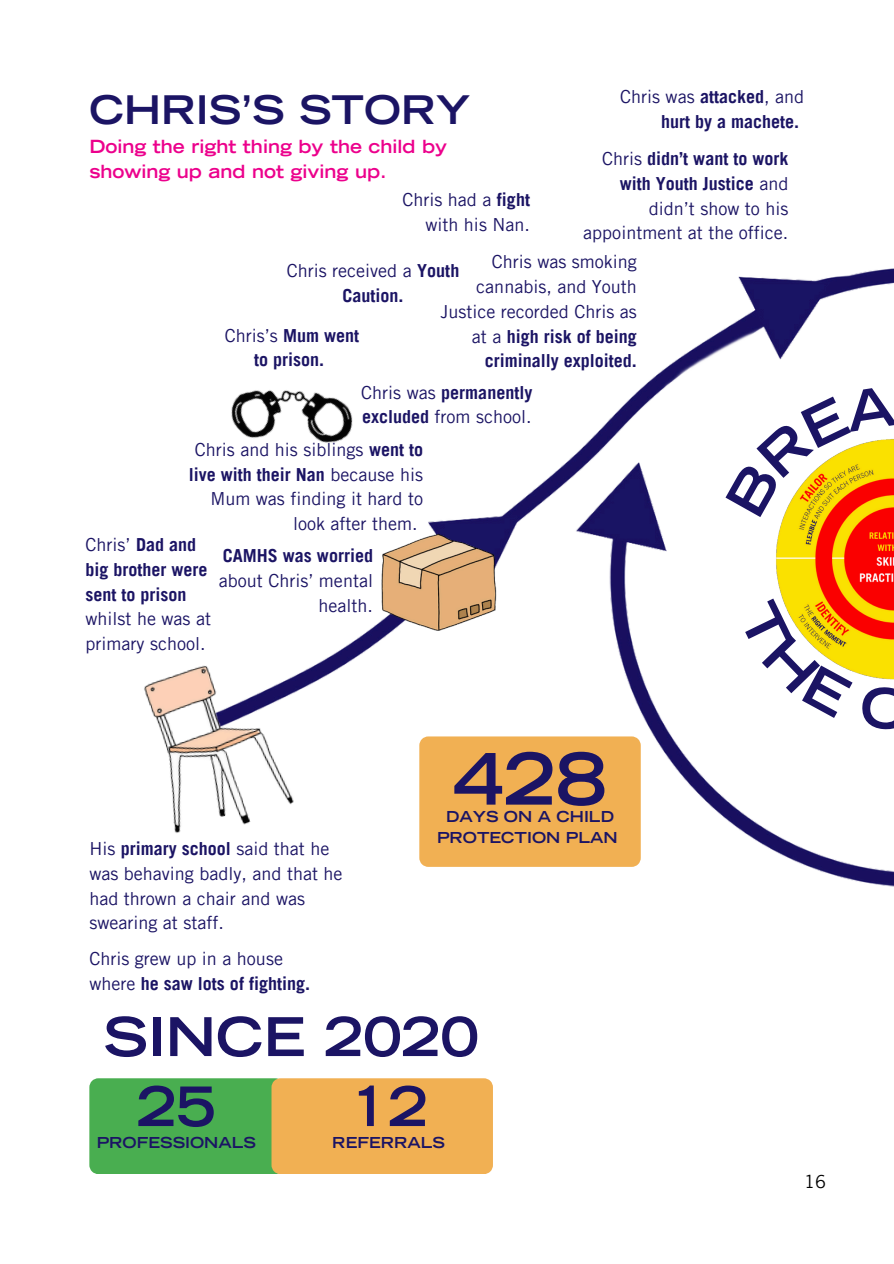
<style>
.page{position:relative;width:894px;height:1264px;background:#fff}
.page>*{position:absolute;margin:0;border:0;box-sizing:border-box;transform-origin:0 0}
.t1{font:700 expanded 70.95px "Trade Gothic LT Std";color:#1b1464}
.t2{font:700 expanded 54.3px "Trade Gothic LT Std";color:#1b1464}
.t3{font:700 expanded 53.4px "Trade Gothic LT Std";color:#1b1464}
.t4{font:700 expanded 39.15px "Trade Gothic LT Std";color:#1b1464}
.t5{font:18px/24.8px "Trade Gothic LT Pro";color:#1b1464}
.t6{font:700 18px/24.8px "Trade Gothic LT Pro";color:#1b1464;text-align:center}
.t7{font:700 expanded 18px/24.8px "Trade Gothic LT Std";color:#ec008c}
.t8{font:18px "Trade Gothic LT Pro";color:#000}
.t9{font:700 expanded 15px "Trade Gothic LT Std";color:#1b1464}
.s1{font-weight:700}
.s2{font-weight:400}
</style>
<div class="page">
<img style="left:336px;top:268px;width:557px;height:619px">
<img style="left:707px;top:425px;width:186px;height:270px">
<svg style="left:89px;top:1078px;width:403px;height:96px;background:#a5af52"></svg>
<img style="left:231px;top:322px;width:142px;height:167px">
<img style="left:144px;top:652px;width:192px;height:181px">
<img style="left:342px;top:496px;width:194px;height:230px">
<svg style="left:737px;top:598px;width:116px;height:120px"></svg>
<svg style="left:860px;top:685px;width:33px;height:45px"></svg>
<svg style="left:724px;top:384px;width:170px;height:133px"></svg>
<p class="t4" style="left:89px;top:95px;width:382px">CHRIS’S STORY</p>
<h1 class="t5" style="left:620px;top:87px;width:185px">Chris was <span class="s1">attacked</span>, and</h1>
<h1 class="t6" style="left:661px;top:112px;width:140px">hurt by a machete.</h1>
<p class="t7" style="left:89px;top:137px;width:359px">Doing the right thing by the child by showing up and not giving up.</p>
<h5 class="t5" style="left:583px;top:149px;width:206px;text-align:right">Chris <span class="s1">didn’t want to work with Youth Justice</span> and didn’t show to his appointment at the office.</h5>
<h5 class="t5" style="left:402px;top:190px;width:129px;text-align:right">Chris had a <span class="s1">fight </span>with his Nan.</h5>
<h5 class="t5" style="left:286px;top:261px;width:174px;text-align:center">Chris received a <span class="s1">Youth<br>Caution.</span></h5>
<p class="t5" style="left:440px;top:252px;width:198px;text-align:right">Chris was smoking cannabis, and Youth<br>Justice recorded Chris as at a <span class="s1">high risk of being criminally exploited.</span></p>
<p class="t6" style="left:225px;top:325px;width:136px"><span class="s2">Chris’s</span> Mum went to prison.</p>
<h5 class="t5" style="left:361px;top:382px;width:172px">Chris was <span class="s1">permanently excluded</span> from school.</h5>
<h5 class="t5" style="left:195px;top:439px;width:230px">Chris and his siblings <span class="s1">went to</span></h5>
<h5 class="t6" style="left:189px;top:464px;width:236px">live with their Nan <span class="s2">because his</span></h5>
<h5 class="t5" style="left:210px;top:489px;width:214px">Mum was finding it hard to</h5>
<h5 class="t5" style="left:293px;top:513px;width:126px">look after them.</h5>
<h3 class="t5" style="left:85px;top:535px;width:127px">Chris’ <span class="s1">Dad and big brother were sent to prison </span>whilst he was at primary school.</h3>
<h5 class="t5" style="left:219px;top:545px;width:155px;text-align:right"><span class="s1">CAMHS was worried </span>about Chris’ mental health.</h5>
<h5 class="t5" style="left:89px;top:838px;width:254px">His <span class="s1">primary school</span> said that he was behaving badly, and that he had thrown a chair and was swearing at staff.</h5>
<h4 class="t5" style="left:89px;top:948px;width:222px">Chris grew up in a house where <span class="s1">he saw lots of fighting.</span></h4>
<h5 class="t1" style="left:453px;top:753px;width:155px">428</h5>
<h5 class="t9" style="left:437px;top:831px;width:182px">PROTECTION PLAN</h5>
<h5 class="t9" style="left:446px;top:811px;width:169px">DAYS ON A CHILD</h5>
<h5 class="t3" style="left:103px;top:1017px;width:377px">SINCE 2020</h5>
<p class="t2" style="left:137px;top:1086px;width:80px">25</p>
<h5 class="t2" style="left:349px;top:1086px;width:80px">12</h5>
<h5 class="t9" style="left:332px;top:1137px;width:114px">REFERRALS</h5>
<p class="t9" style="left:97px;top:1137px;width:161px">PROFESSIONALS</p>
<p class="t8" style="left:804px;top:1174px;width:23px">16</p>
</div>
